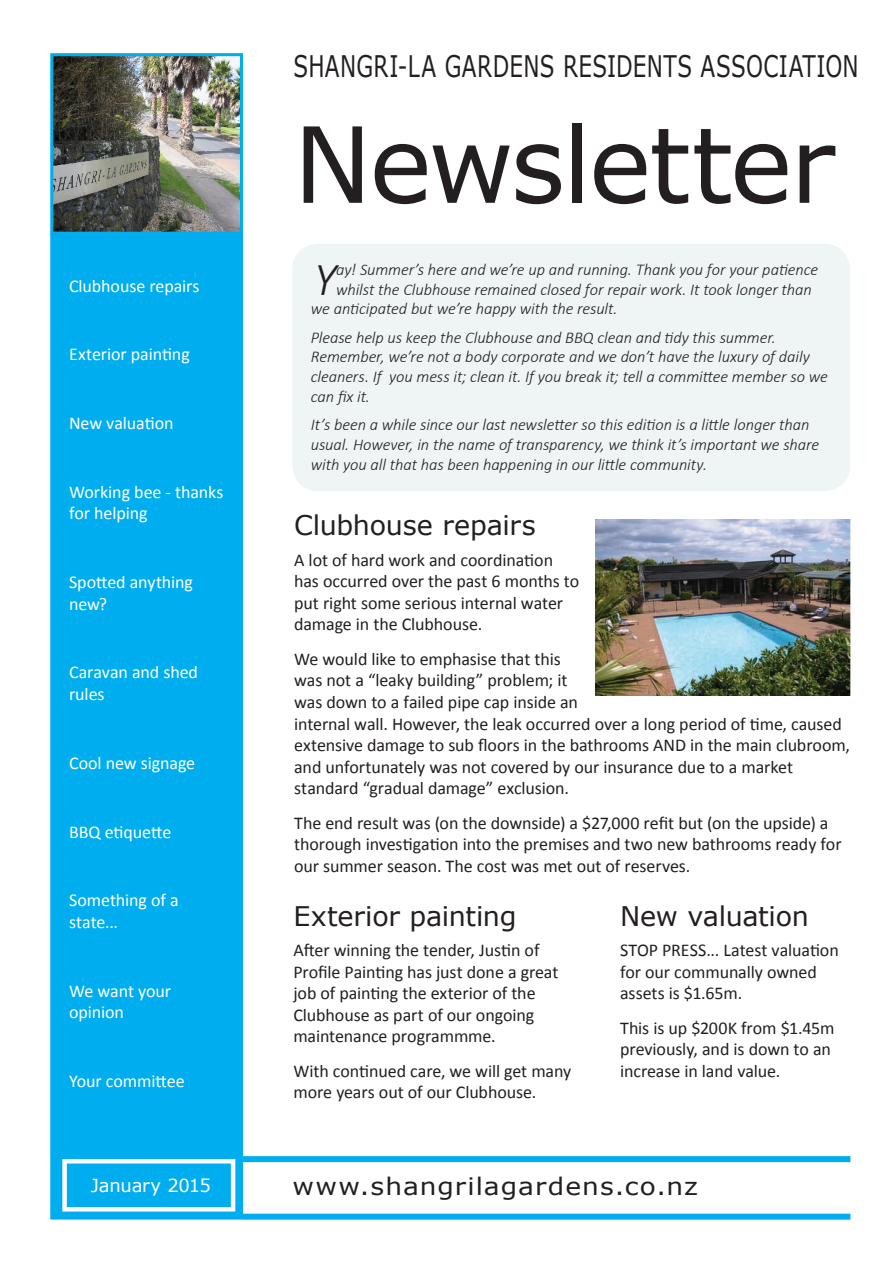
<style>
.page{position:relative;width:893px;height:1263px;background:#fff}
.page>*{position:absolute;margin:0;border:0;box-sizing:border-box;transform-origin:0 0}
.t1{font:105px "Verdana";letter-spacing:-.025em;color:#231f20}
.Foreward{font:italic 300 47.7px "Calibri";color:#231f20}
.t2{font:29.7px "Verdana";letter-spacing:.015em;color:#231f20;scale:.73 1}
.Headings{font:27px "Verdana";letter-spacing:-.01em;color:#231f20}
.t3{font:24px "Verdana";letter-spacing:.04em;color:#231f20;scale:1.1 1}
.Body_copy{font:18px/21.6px "Calibri";letter-spacing:-.005em;color:#231f20}
.Contents{font:18px/21.6px "Calibri";letter-spacing:-.005em;color:#fff}
.t4{font:18px "Verdana";letter-spacing:-.015em;color:#fff}
.Foreward-2{font:italic 300 16.5px/19.8px "Calibri";letter-spacing:-.005em;color:#231f20}
</style>
<div class="page">
<img style="left:54px;top:57px;width:185px;height:174px">
<div style="left:50px;top:53px;width:193px;height:182px;border:3px solid #00aeef"></div>
<div style="left:50px;top:233px;width:193px;height:986px;background:#00aeef;border:3px solid #00aeef"></div>
<div style="left:62px;top:1159px;width:173px;height:52px;border:4px solid #fff"></div>
<div style="left:242px;top:1156px;width:608px;height:6px;background:#00aeef"></div>
<div style="left:293px;top:245px;width:556px;height:245px;background:#eef5f4;border-radius:26px"></div>
<div style="left:292px;top:244px;width:558px;height:247px;border:2px solid #eef5f4;border-radius:26px"></div>
<div style="left:242px;top:1214px;width:608px;height:6px;background:#00aeef"></div>
<img style="left:595px;top:519px;width:255px;height:176px">
<p class="Contents" style="left:69px;top:275px;width:132px">Clubhouse repairs</p>
<p class="Contents" style="left:69px;top:344px;width:122px">Exterior painting</p>
<p class="Contents" style="left:69px;top:412px;width:106px">New valuation</p>
<p class="Contents" style="left:69px;top:481px;width:156px">Working bee - thanks for helping</p>
<p class="Contents" style="left:69px;top:571px;width:126px">Spotted anything new?</p>
<p class="Contents" style="left:69px;top:662px;width:130px">Caravan and shed rules</p>
<p class="Contents" style="left:69px;top:752px;width:128px">Cool new signage</p>
<p class="Contents" style="left:69px;top:821px;width:104px">BBQ etiquette</p>
<p class="Contents" style="left:69px;top:889px;width:111px">Something of a state...</p>
<p class="Contents" style="left:69px;top:980px;width:103px">We want your opinion</p>
<p class="Contents" style="left:69px;top:1070px;width:117px">Your committee</p>
<p class="t4" style="left:91px;top:1173px;width:122px">January 2015</p>
<p class="t2" style="left:293px;top:46px;width:776px">SHANGRI-LA GARDENS RESIDENTS ASSOCIATION</p>
<p class="t1" style="left:293px;top:92px;width:543px">Newsletter</p>
<p class="Foreward-2" style="left:336px;top:259px;width:484px">ay! Summer’s here and we’re up and running. Thank you for your patience</p>
<p class="Foreward-2" style="left:336px;top:279px;width:477px">whilst the Clubhouse remained closed for repair work. It took longer than</p>
<p class="Foreward-2" style="left:311px;top:299px;width:308px">we anticipated but we’re happy with the result.</p>
<p class="Foreward-2" style="left:311px;top:327px;width:519px">Please help us keep the Clubhouse and BBQ clean and tidy this summer.<br>Remember, we’re not a body corporate and we don’t have the luxury of daily cleaners. If you mess it; clean it. If you break it; tell a committee member so we can fix it.</p>
<p class="Foreward-2" style="left:311px;top:415px;width:510px">It’s been a while since our last newsletter so this edition is a little longer than usual. However, in the name of transparency, we think it’s important we share with you all that has been happening in our little community.</p>
<p class="Foreward" style="left:314px;top:249px;width:24px">Y</p>
<p class="Headings" style="left:294px;top:507px;width:243px">Clubhouse repairs</p>
<p class="Body_copy" style="left:294px;top:549px;width:287px">A lot of hard work and coordination has occurred over the past 6 months to put right some serious internal water damage in the Clubhouse.</p>
<p class="Body_copy" style="left:294px;top:648px;width:557px">We would like to emphasise that this<br>was not a “leaky building” problem; it<br>was down to a failed pipe cap inside an<br>internal wall. However, the leak occurred over a long period of time, caused extensive damage to sub floors in the bathrooms AND in the main clubroom, and unfortunately was not covered by our insurance due to a market standard “gradual damage” exclusion.</p>
<p class="Body_copy" style="left:294px;top:812px;width:549px">The end result was (on the downside) a $27,000 refit but (on the upside) a thorough investigation into the premises and two new bathrooms ready for our summer season. The cost was met out of reserves.</p>
<p class="Headings" style="left:620px;top:897px;width:190px">New valuation</p>
<p class="Body_copy" style="left:620px;top:939px;width:220px">STOP PRESS... Latest valuation for our communally owned assets is $1.65m.</p>
<p class="Body_copy" style="left:620px;top:1017px;width:216px">This is up $200K from $1.45m previously, and is down to an increase in land value.</p>
<p class="Headings" style="left:293px;top:897px;width:225px">Exterior painting</p>
<p class="Body_copy" style="left:293px;top:939px;width:266px">After winning the tender, Justin of Profile Painting has just done a great job of painting the exterior of the Clubhouse as part of our ongoing maintenance programmme.</p>
<p class="Body_copy" style="left:293px;top:1060px;width:279px">With continued care, we will get many more years out of our Clubhouse.</p>
<p class="t3" style="left:292px;top:1169px;width:370px">www.shangrilagardens.co.nz</p>
</div>
